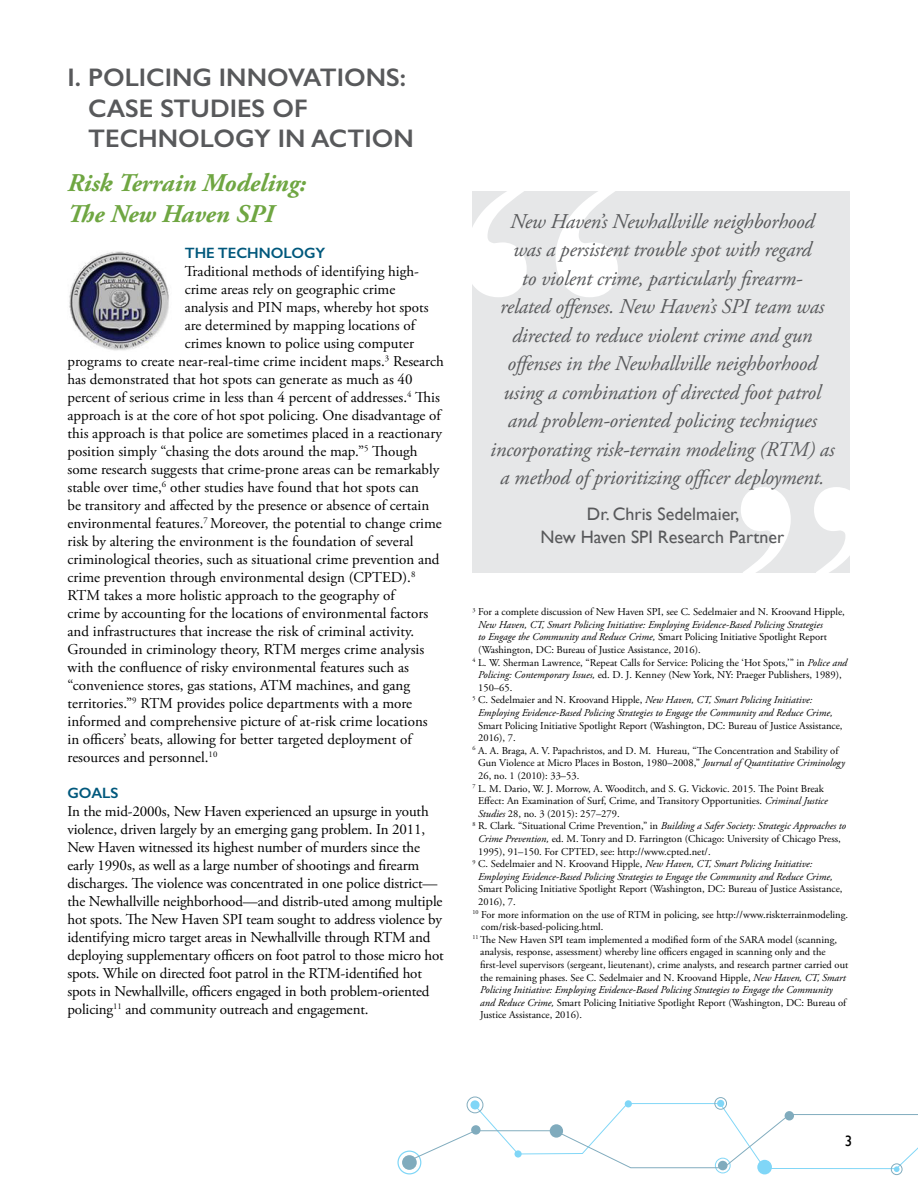
<style>
.page{position:relative;width:918px;height:1188px;background:#fff}
.page>*{position:absolute;margin:0;border:0;box-sizing:border-box;transform-origin:0 0}
.t1{font:600 25.5px/30.6px "Gill Sans";color:#58595b}
.t2{font:italic 700 25.5px/30.6px "Adobe Garamond Pro";color:#6fa642}
.t3{font:italic 21px/28.5px "Adobe Garamond Pro";letter-spacing:-.01em;color:#58595b;text-align:center}
.t4{font:18px/22.5px "Gill Sans";color:#58595b;text-align:center}
.t5{font:15px/18px "Adobe Garamond Pro";color:#000}
.t6{font:600 15px "Gill Sans";color:#00587c}
.t7{font:15px "Gill Sans";color:#000}
.t8{font:10.5px "Adobe Garamond Pro";color:#000}
.t9{font:italic 10.5px "Adobe Garamond Pro";color:#000}
.s1{font-style:italic}
.s2{font-style:normal}
</style>
<div class="page">
<div style="left:472px;top:191px;width:378px;height:382px;background:#e6e7e8"></div>
<svg style="left:472px;top:191px;width:146px;height:106px"></svg>
<svg style="left:741px;top:487px;width:109px;height:86px"></svg>
<img style="left:69px;top:251px;width:100px;height:100px">
<svg style="left:402px;top:1155px;width:15px;height:15px"></svg>
<div style="left:397px;top:1151px;width:24px;height:23px;border:1px solid #00aeef;border-radius:50%"></div>
<div style="left:715px;top:1158px;width:16px;height:15px;border:1px solid #00aeef;border-radius:50%"></div>
<svg style="left:470px;top:1100px;width:10px;height:9px"></svg>
<div style="left:467px;top:1097px;width:16px;height:16px;border:1px solid #00587c;border-radius:50%"></div>
<svg style="left:625px;top:1100px;width:7px;height:7px"></svg>
<div style="left:757px;top:1160px;width:15px;height:14px;background:#80d6f7;border-radius:50%"></div>
<div style="left:891px;top:1163px;width:11px;height:12px;border:1px solid #00587c;border-radius:50%"></div>
<div style="left:717px;top:1100px;width:7px;height:7px;background:#80d6f7;border-radius:50%"></div>
<div style="left:714px;top:1097px;width:13px;height:13px;border:1px solid #00587c;border-radius:50%"></div>
<svg style="left:405px;top:1103px;width:513px;height:69px"></svg>
<svg style="left:785px;top:1111px;width:9px;height:10px"></svg>
<h1 class="t1" style="left:88px;top:62px;width:327px;text-indent:-21px">I. POLICING INNOVATIONS:<br>CASE STUDIES OF<br>TECHNOLOGY IN ACTION</h1>
<h1 class="t2" style="left:68px;top:168px;width:240px">Risk Terrain Modeling:<br>The New Haven SPI</h1>
<p class="t6" style="left:185px;top:244px;width:142px">THE TECHNOLOGY</p>
<p class="t5" style="left:185px;top:263px;width:236px">Traditional methods of identifying high-</p>
<p class="t5" style="left:185px;top:281px;width:212px">crime areas rely on geographic crime</p>
<p class="t5" style="left:185px;top:299px;width:245px">analysis and PIN maps, whereby hot spots</p>
<p class="t5" style="left:185px;top:317px;width:232px">are determined by mapping locations of</p>
<p class="t5" style="left:185px;top:335px;width:231px">crimes known to police using computer</p>
<p class="t5" style="left:68px;top:353px;width:378px">programs to create near-real-time crime incident maps.<sup>3</sup> Research</p>
<p class="t5" style="left:68px;top:371px;width:347px">has demonstrated that hot spots can generate as much as 40</p>
<p class="t5" style="left:68px;top:389px;width:374px">percent of serious crime in less than 4 percent of addresses.<sup>4</sup> This</p>
<p class="t5" style="left:68px;top:407px;width:375px">approach is at the core of hot spot policing. One disadvantage of</p>
<p class="t5" style="left:68px;top:425px;width:376px">this approach is that police are sometimes placed in a reactionary</p>
<p class="t5" style="left:68px;top:443px;width:352px">position simply “chasing the dots around the map.”<sup>5</sup> Though</p>
<p class="t5" style="left:68px;top:461px;width:373px">some research suggests that crime-prone areas can be remarkably</p>
<p class="t5" style="left:68px;top:479px;width:353px">stable over time,<sup>6</sup> other studies have found that hot spots can</p>
<p class="t5" style="left:68px;top:497px;width:363px">be transitory and affected by the presence or absence of certain</p>
<p class="t5" style="left:68px;top:515px;width:376px">environmental features.<sup>7</sup> Moreover, the potential to change crime</p>
<p class="t5" style="left:68px;top:533px;width:348px">risk by altering the environment is the foundation of several</p>
<p class="t5" style="left:68px;top:551px;width:374px">criminological theories, such as situational crime prevention and</p>
<p class="t5" style="left:68px;top:569px;width:349px">crime prevention through environmental design (CPTED).<sup>8</sup></p>
<p class="t5" style="left:68px;top:587px;width:329px">RTM takes a more holistic approach to the geography of</p>
<p class="t5" style="left:68px;top:605px;width:362px">crime by accounting for the locations of environmental factors</p>
<p class="t5" style="left:68px;top:623px;width:348px">and infrastructures that increase the risk of criminal activity.</p>
<p class="t5" style="left:68px;top:641px;width:358px">Grounded in criminology theory, RTM merges crime analysis</p>
<p class="t5" style="left:68px;top:659px;width:343px">with the confluence of risky environmental features such as</p>
<p class="t5" style="left:68px;top:677px;width:344px">“convenience stores, gas stations, ATM machines, and gang</p>
<p class="t5" style="left:68px;top:695px;width:346px">territories.”<sup>9</sup> RTM provides police departments with a more</p>
<p class="t5" style="left:68px;top:713px;width:362px">informed and comprehensive picture of at-risk crime locations</p>
<p class="t5" style="left:68px;top:731px;width:346px">in officers’ beats, allowing for better targeted deployment of</p>
<p class="t5" style="left:68px;top:749px;width:151px">resources and personnel.<sup>10</sup></p>
<p class="t6" style="left:68px;top:784px;width:53px">GOALS</p>
<p class="t5" style="left:68px;top:803px;width:378px">In the mid-2000s, New Haven experienced an upsurge in youth violence, driven largely by an emerging gang problem. In 2011, New Haven witnessed its highest number of murders since the early 1990s, as well as a large number of shootings and firearm discharges. The violence was concentrated in one police district— the Newhallville neighborhood—and distrib-uted among multiple hot spots. The New Haven SPI team sought to address violence by identifying micro target areas in Newhallville through RTM and deploying supplementary officers on foot patrol to those micro hot spots. While on directed foot patrol in the RTM-identified hot spots in Newhallville, officers engaged in both problem-oriented policing<sup>11</sup> and community outreach and engagement.</p>
<p class="t3" style="left:490px;top:208px;width:346px">New Haven’s Newhallville neighborhood<br>was a persistent trouble spot with regard<br>to violent crime, particularly firearm-<br>related offenses. New Haven’s SPI team was directed to reduce violent crime and gun offenses in the Newhallville neighborhood using a combination of directed foot patrol and problem-oriented policing techniques incorporating risk-terrain modeling (RTM) as a method of prioritizing officer deployment.</p>
<p class="t4" style="left:540px;top:503px;width:245px">Dr. Chris Sedelmaier,<br>New Haven SPI Research Partner</p>
<p class="t8" style="left:472px;top:605px;width:374px"><sup>3</sup> For a complete discussion of New Haven SPI, see C. Sedelmaier and N. Kroovand Hipple,</p>
<p class="t9" style="left:478px;top:618px;width:346px">New Haven, CT, Smart Policing Initiative: Employing Evidence-Based Policing Strategies</p>
<p class="t8" style="left:478px;top:631px;width:350px"><span class="s1">to Engage the Community and Reduce Crime,</span> Smart Policing Initiative Spotlight Report</p>
<p class="t8" style="left:478px;top:643px;width:224px">(Washington, DC: Bureau of Justice Assistance, 2016).</p>
<p class="t8" style="left:472px;top:656px;width:376px"><sup>4</sup> L. W. Sherman Lawrence, “Repeat Calls for Service: Policing the ‘Hot Spots,’” in <span class="s1">Police and</span></p>
<p class="t8" style="left:478px;top:668px;width:365px"><span class="s1">Policing: Contemporary Issues,</span> ed. D. J. Kenney (New York, NY: Praeger Publishers, 1989),</p>
<p class="t8" style="left:478px;top:681px;width:36px">150–65.</p>
<p class="t9" style="left:472px;top:694px;width:341px"><sup>5</sup> <span class="s2">C. Sedelmaier and N. Kroovand Hipple,</span> New Haven, CT, Smart Policing Initiative:</p>
<p class="t9" style="left:478px;top:706px;width:356px">Employing Evidence-Based Policing Strategies to Engage the Community and Reduce Crime,</p>
<p class="t8" style="left:478px;top:719px;width:366px">Smart Policing Initiative Spotlight Report (Washington, DC: Bureau of Justice Assistance,</p>
<p class="t8" style="left:478px;top:731px;width:39px">2016), 7.</p>
<p class="t8" style="left:472px;top:744px;width:367px"><sup>6</sup> A. A. Braga, A. V. Papachristos, and D. M. Hureau, “The Concentration and Stability of</p>
<p class="t8" style="left:478px;top:757px;width:368px">Gun Violence at Micro Places in Boston, 1980–2008,” <span class="s1">Journal of Quantitative Criminology</span></p>
<p class="t8" style="left:478px;top:769px;width:103px">26, no. 1 (2010): 33–53.</p>
<p class="t8" style="left:472px;top:782px;width:353px"><sup>7</sup> L. M. Dario, W. J. Morrow, A. Wooditch, and S. G. Vickovic. 2015. The Point Break</p>
<p class="t8" style="left:478px;top:794px;width:351px">Effect: An Examination of Surf, Crime, and Transitory Opportunities. <span class="s1">Criminal Justice</span></p>
<p class="t8" style="left:478px;top:807px;width:143px"><span class="s1">Studies</span> 28, no. 3 (2015): 257–279.</p>
<p class="t9" style="left:472px;top:820px;width:375px"><sup>8</sup> <span class="s2">R. Clark. “Situational Crime Prevention,” in</span> Building a Safer Society: Strategic Approaches to</p>
<p class="t8" style="left:478px;top:832px;width:364px"><span class="s1">Crime Prevention,</span> ed. M. Tonry and D. Farrington (Chicago: University of Chicago Press,</p>
<p class="t8" style="left:478px;top:845px;width:234px">1995), 91–150. For CPTED, see: http://www.cpted.net/.</p>
<p class="t9" style="left:472px;top:857px;width:341px"><sup>9</sup> <span class="s2">C. Sedelmaier and N. Kroovand Hipple,</span> New Haven, CT, Smart Policing Initiative:</p>
<p class="t9" style="left:478px;top:870px;width:356px">Employing Evidence-Based Policing Strategies to Engage the Community and Reduce Crime,</p>
<p class="t8" style="left:478px;top:883px;width:366px">Smart Policing Initiative Spotlight Report (Washington, DC: Bureau of Justice Assistance,</p>
<p class="t8" style="left:478px;top:895px;width:39px">2016), 7.</p>
<p class="t8" style="left:472px;top:908px;width:377px"><sup>10</sup> For more information on the use of RTM in policing, see http://www.riskterrainmodeling.</p>
<p class="t8" style="left:481px;top:920px;width:124px">com/risk-based-policing.html.</p>
<p class="t8" style="left:472px;top:933px;width:366px"><sup>11</sup> The New Haven SPI team implemented a modified form of the SARA model (scanning,</p>
<p class="t8" style="left:480px;top:946px;width:347px">analysis, response, assessment) whereby line officers engaged in scanning only and the</p>
<p class="t8" style="left:480px;top:958px;width:370px">first-level supervisors (sergeant, lieutenant), crime analysts, and research partner carried out</p>
<p class="t8" style="left:480px;top:971px;width:367px">the remaining phases. See C. Sedelmaier and N. Kroovand Hipple, <span class="s1">New Haven, CT, Smart</span></p>
<p class="t9" style="left:480px;top:983px;width:354px">Policing Initiative: Employing Evidence-Based Policing Strategies to Engage the Community</p>
<p class="t8" style="left:480px;top:996px;width:368px"><span class="s1">and Reduce Crime,</span> Smart Policing Initiative Spotlight Report (Washington, DC: Bureau of</p>
<p class="t8" style="left:480px;top:1009px;width:103px">Justice Assistance, 2016).</p>
<p class="t7" style="left:845px;top:1132px;width:9px">3</p>
</div>
